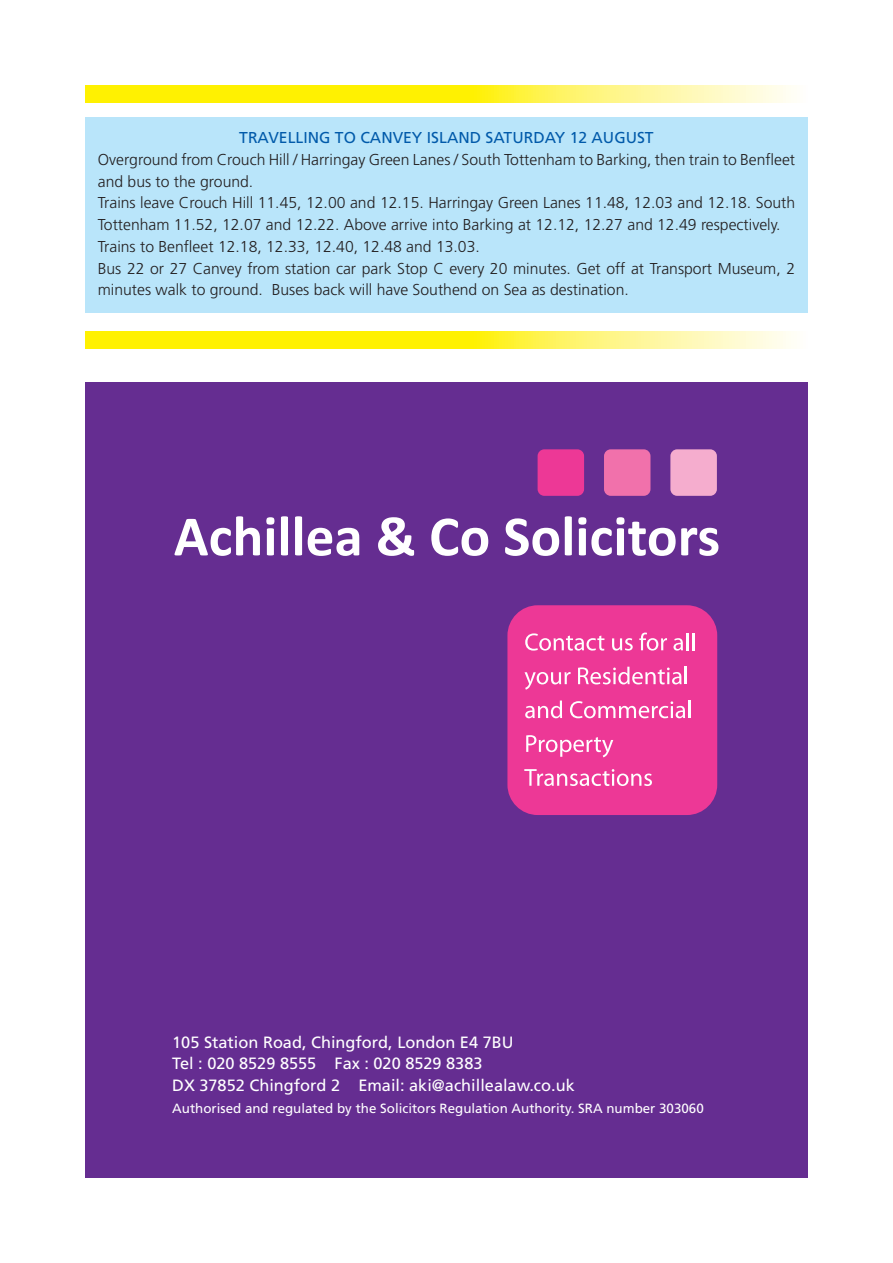
<style>
.page{position:relative;width:893px;height:1263px;background:#fff}
.page>*{position:absolute;margin:0;border:0;box-sizing:border-box;transform-origin:0 0}
.t1{font:16.35px/21.8px "Frutiger LT";color:#fff}
.t2{font:300 15.75px/21.8px "Frutiger CE";color:#231f20}
.t3{font:15.75px "Frutiger CE";color:#015aaa}
.t4{font:13.35px "Frutiger LT";color:#fff}
</style>
<div class="page">
<div style="left:85px;top:383px;width:723px;height:795px;background:#652d91"></div>
<div style="left:538px;top:449px;width:46px;height:47px;background:#ed3896;border-radius:7px"></div>
<div style="left:604px;top:449px;width:46px;height:47px;background:#f171ab;border-radius:7px"></div>
<div style="left:670px;top:449px;width:47px;height:47px;background:#f5adce;border-radius:7px"></div>
<svg style="left:174px;top:516px;width:86px;height:40px"></svg>
<svg style="left:266px;top:517px;width:8px;height:38px"></svg>
<svg style="left:281px;top:516px;width:7px;height:39px"></svg>
<svg style="left:295px;top:516px;width:7px;height:39px"></svg>
<svg style="left:308px;top:528px;width:51px;height:28px"></svg>
<svg style="left:378px;top:517px;width:36px;height:39px"></svg>
<svg style="left:431px;top:518px;width:57px;height:38px"></svg>
<svg style="left:505px;top:518px;width:54px;height:38px"></svg>
<svg style="left:565px;top:516px;width:7px;height:39px"></svg>
<svg style="left:578px;top:517px;width:140px;height:39px"></svg>
<div style="left:507px;top:605px;width:210px;height:210px;background:#ed3896;border-radius:30px"></div>
<svg style="left:525px;top:633px;width:79px;height:18px"></svg>
<svg style="left:612px;top:638px;width:21px;height:13px"></svg>
<svg style="left:639px;top:632px;width:28px;height:19px"></svg>
<svg style="left:673px;top:633px;width:21px;height:18px"></svg>
<svg style="left:525px;top:672px;width:45px;height:18px"></svg>
<svg style="left:578px;top:667px;width:109px;height:17px"></svg>
<svg style="left:525px;top:700px;width:37px;height:18px"></svg>
<svg style="left:570px;top:701px;width:115px;height:17px"></svg>
<hr style="left:688px;top:700px;width:3px;height:18px;background:#fff">
<svg style="left:526px;top:735px;width:87px;height:22px"></svg>
<svg style="left:524px;top:769px;width:128px;height:17px"></svg>
<svg style="left:85px;top:332px;width:706px;height:17px"></svg>
<div style="left:85px;top:118px;width:723px;height:195px;background:#b9e5fa"></div>
<svg style="left:85px;top:85px;width:706px;height:17px"></svg>
<p class="t3" style="left:239px;top:128px;width:416px">TRAVELLING TO CANVEY ISLAND SATURDAY 12 AUGUST</p>
<p class="t2" style="left:98px;top:148px;width:699px">Overground from Crouch Hill / Harringay Green Lanes / South Tottenham to Barking, then train to Benfleet and bus to the ground.<br>Trains leave Crouch Hill 11.45, 12.00 and 12.15. Harringay Green Lanes 11.48, 12.03 and 12.18. South Tottenham 11.52, 12.07 and 12.22. Above arrive into Barking at 12.12, 12.27 and 12.49 respectively.<br>Trains to Benfleet 12.18, 12.33, 12.40, 12.48 and 13.03.<br>Bus 22 or 27 Canvey from station car park Stop C every 20 minutes. Get off at Transport Museum, 2 minutes walk to ground. Buses back will have Southend on Sea as destination.</p>
<p class="t1" style="left:172px;top:1031px;width:404px">105 Station Road, Chingford, London E4 7BU<br>Tel : 020 8529 8555 Fax : 020 8529 8383<br>DX 37852 Chingford 2 Email: aki@achillealaw.co.uk</p>
<p class="t4" style="left:172px;top:1100px;width:533px">Authorised and regulated by the Solicitors Regulation Authority. SRA number 303060</p>
</div>
